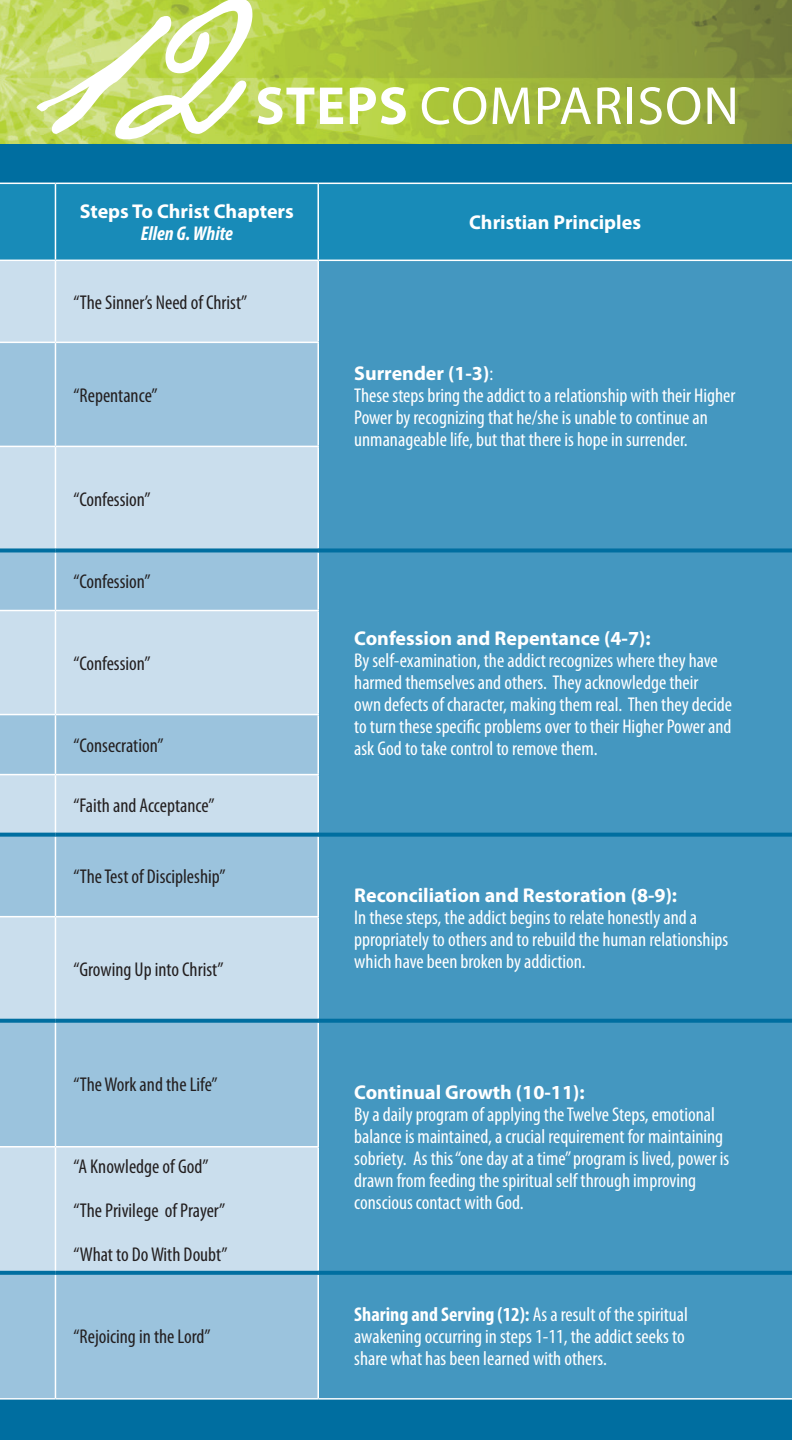
<style>
.page{position:relative;width:792px;height:1440px;background:#fff}
.page>*{position:absolute;margin:0;border:0;box-sizing:border-box;transform-origin:0 0}
.t1{font:303px "P22 Cezanne";color:#fff}
.t2{font:54px "Myriad Pro";letter-spacing:.02em;color:#fff}
.t3{font:condensed 20px/22px "Myriad Pro";color:#fff}
.t4{font:condensed 20px "Myriad Pro";color:#231f20}
.t5{font:700 20px "Myriad Pro";color:#fff}
.t6{font:italic 700 condensed 20px "Myriad Pro";color:#fff}
.s1{font-weight:700}
.s2{font-weight:700;font-stretch:normal}
</style>
<div class="page">
<img style="left:0;top:0;width:792px;height:144px">
<div style="left:0;top:144px;width:792px;height:1296px;background:#006ea0"></div>
<div style="left:0;top:184px;width:792px;height:76px;background:#188bb8"></div>
<div style="left:0;top:261px;width:317px;height:81px;background:#cadeed"></div>
<div style="left:319px;top:261px;width:473px;height:1137px;background:#4497c0"></div>
<svg style="left:0;top:343px;width:317px;height:1055px;background:#b1cfe4"></svg>
<hr style="left:0;top:183px;width:55px;height:1px;background:#fff">
<hr style="left:55px;top:183px;width:263px;height:1px;background:#fff">
<hr style="left:55px;top:184px;width:1px;height:76px;background:#fff">
<hr style="left:318px;top:183px;width:474px;height:1px;background:#fff">
<hr style="left:317px;top:184px;width:2px;height:76px;background:#fff">
<hr style="left:0;top:260px;width:55px;height:1px;background:#fff">
<hr style="left:55px;top:260px;width:263px;height:1px;background:#fff">
<hr style="left:55px;top:261px;width:1px;height:81px;background:#fff">
<hr style="left:318px;top:260px;width:474px;height:1px;background:#fff">
<hr style="left:317px;top:261px;width:2px;height:81px;background:#fff">
<hr style="left:0;top:342px;width:55px;height:1px;background:#fff">
<hr style="left:55px;top:342px;width:264px;height:1px;background:#fff">
<hr style="left:55px;top:343px;width:1px;height:103px;background:#fff">
<hr style="left:317px;top:343px;width:2px;height:103px;background:#fff">
<hr style="left:0;top:446px;width:55px;height:1px;background:#fff">
<hr style="left:55px;top:446px;width:264px;height:1px;background:#fff">
<hr style="left:55px;top:447px;width:1px;height:101px;background:#fff">
<hr style="left:317px;top:447px;width:2px;height:101px;background:#fff">
<hr style="left:55px;top:552px;width:1px;height:58px;background:#fff">
<hr style="left:317px;top:552px;width:2px;height:58px;background:#fff">
<hr style="left:0;top:610px;width:55px;height:1px;background:#fff">
<hr style="left:55px;top:610px;width:264px;height:1px;background:#fff">
<hr style="left:55px;top:611px;width:1px;height:103px;background:#fff">
<hr style="left:317px;top:611px;width:2px;height:103px;background:#fff">
<hr style="left:0;top:714px;width:55px;height:1px;background:#fff">
<hr style="left:55px;top:714px;width:264px;height:1px;background:#fff">
<hr style="left:55px;top:715px;width:1px;height:59px;background:#fff">
<hr style="left:317px;top:715px;width:2px;height:59px;background:#fff">
<hr style="left:0;top:774px;width:55px;height:1px;background:#fff">
<hr style="left:55px;top:774px;width:264px;height:1px;background:#fff">
<hr style="left:55px;top:775px;width:1px;height:58px;background:#fff">
<hr style="left:317px;top:775px;width:2px;height:58px;background:#fff">
<hr style="left:55px;top:837px;width:1px;height:79px;background:#fff">
<hr style="left:317px;top:837px;width:2px;height:79px;background:#fff">
<hr style="left:0;top:916px;width:55px;height:1px;background:#fff">
<hr style="left:55px;top:916px;width:264px;height:1px;background:#fff">
<hr style="left:55px;top:917px;width:1px;height:102px;background:#fff">
<hr style="left:317px;top:917px;width:2px;height:102px;background:#fff">
<hr style="left:55px;top:1023px;width:1px;height:123px;background:#fff">
<hr style="left:317px;top:1023px;width:2px;height:123px;background:#fff">
<hr style="left:0;top:1146px;width:55px;height:2px;background:#fff">
<hr style="left:55px;top:1146px;width:264px;height:2px;background:#fff">
<hr style="left:55px;top:1148px;width:1px;height:123px;background:#fff">
<hr style="left:317px;top:1148px;width:2px;height:123px;background:#fff">
<hr style="left:55px;top:1275px;width:1px;height:123px;background:#fff">
<hr style="left:317px;top:1275px;width:2px;height:123px;background:#fff">
<hr style="left:0;top:1398px;width:55px;height:2px;background:#fff">
<hr style="left:55px;top:1398px;width:263px;height:2px;background:#fff">
<hr style="left:318px;top:1398px;width:474px;height:2px;background:#fff">
<svg style="left:0;top:548px;width:55px;height:4px"></svg>
<svg style="left:55px;top:548px;width:263px;height:4px"></svg>
<svg style="left:0;top:833px;width:55px;height:4px"></svg>
<svg style="left:55px;top:833px;width:263px;height:4px"></svg>
<svg style="left:0;top:1019px;width:55px;height:4px"></svg>
<svg style="left:55px;top:1019px;width:263px;height:4px"></svg>
<svg style="left:0;top:1271px;width:55px;height:4px"></svg>
<svg style="left:55px;top:1271px;width:263px;height:4px"></svg>
<svg style="left:318px;top:548px;width:473px;height:4px"></svg>
<svg style="left:318px;top:833px;width:473px;height:4px"></svg>
<svg style="left:318px;top:1019px;width:473px;height:4px"></svg>
<svg style="left:318px;top:1271px;width:473px;height:4px"></svg>
<h1 class="t1" style="left:29px;top:-136px;width:234px">12</h1>
<h2 class="t2" style="left:255px;top:73px;width:485px"><span class="s1">STEPS</span> COMPARISON</h2>
<p class="t5" style="left:80px;top:199px;width:216px">Steps To Christ Chapters</p>
<p class="t6" style="left:141px;top:221px;width:94px">Ellen G. White</p>
<p class="t4" style="left:73px;top:290px;width:175px">“The Sinner’s Need of Christ”</p>
<p class="t4" style="left:73px;top:383px;width:86px">“Repentance”</p>
<p class="t4" style="left:73px;top:487px;width:79px">“Confession”</p>
<p class="t4" style="left:73px;top:569px;width:79px">“Confession”</p>
<p class="t4" style="left:73px;top:651px;width:79px">“Confession”</p>
<p class="t4" style="left:73px;top:733px;width:92px">“Consecration”</p>
<p class="t4" style="left:73px;top:793px;width:143px">“Faith and Acceptance”</p>
<p class="t4" style="left:73px;top:864px;width:154px">“The Test of Discipleship”</p>
<p class="t4" style="left:73px;top:958px;width:152px">“Growing Up into Christ”</p>
<p class="t4" style="left:73px;top:1073px;width:146px">“The Work and the Life”</p>
<p class="t4" style="left:73px;top:1155px;width:137px">“A Knowledge of God”</p>
<p class="t4" style="left:73px;top:1199px;width:153px">“The Privilege of Prayer”</p>
<p class="t4" style="left:73px;top:1243px;width:156px">“What to Do With Doubt”</p>
<p class="t4" style="left:73px;top:1325px;width:139px">“Rejoicing in the Lord”</p>
<p class="t5" style="left:469px;top:210px;width:173px">Christian Principles</p>
<p class="t3" style="left:354px;top:362px;width:383px"><span class="s2">Surrender (1-3)</span>:<br>These steps bring the addict to a relationship with their Higher Power by recognizing that he/she is unable to continue an unmanageable life, but that there is hope in surrender.</p>
<p class="t5" style="left:354px;top:625px;width:298px">Confession and Repentance (4-7):</p>
<p class="t3" style="left:354px;top:649px;width:379px">By self-examination, the addict recognizes where they have harmed themselves and others. They acknowledge their<br>own defects of character, making them real. Then they decide to turn these specific problems over to their Higher Power and ask God to take control to remove them.</p>
<p class="t5" style="left:354px;top:882px;width:324px">Reconciliation and Restoration (8-9):</p>
<p class="t3" style="left:354px;top:906px;width:375px">In these steps, the addict begins to relate honestly and a ppropriately to others and to rebuild the human relationships which have been broken by addiction.</p>
<p class="t5" style="left:354px;top:1079px;width:232px">Continual Growth (10-11):</p>
<p class="t3" style="left:354px;top:1103px;width:376px">By a daily program of applying the Twelve Steps, emotional balance is maintained, a crucial requirement for maintaining sobriety. As this “one day at a time” program is lived, power is drawn from feeding the spiritual self through improving conscious contact with God.</p>
<p class="t3" style="left:354px;top:1303px;width:335px"><span class="s1">Sharing and Serving (12):</span> As a result of the spiritual awakening occurring in steps 1-11, the addict seeks to share what has been learned with others.</p>
</div>
